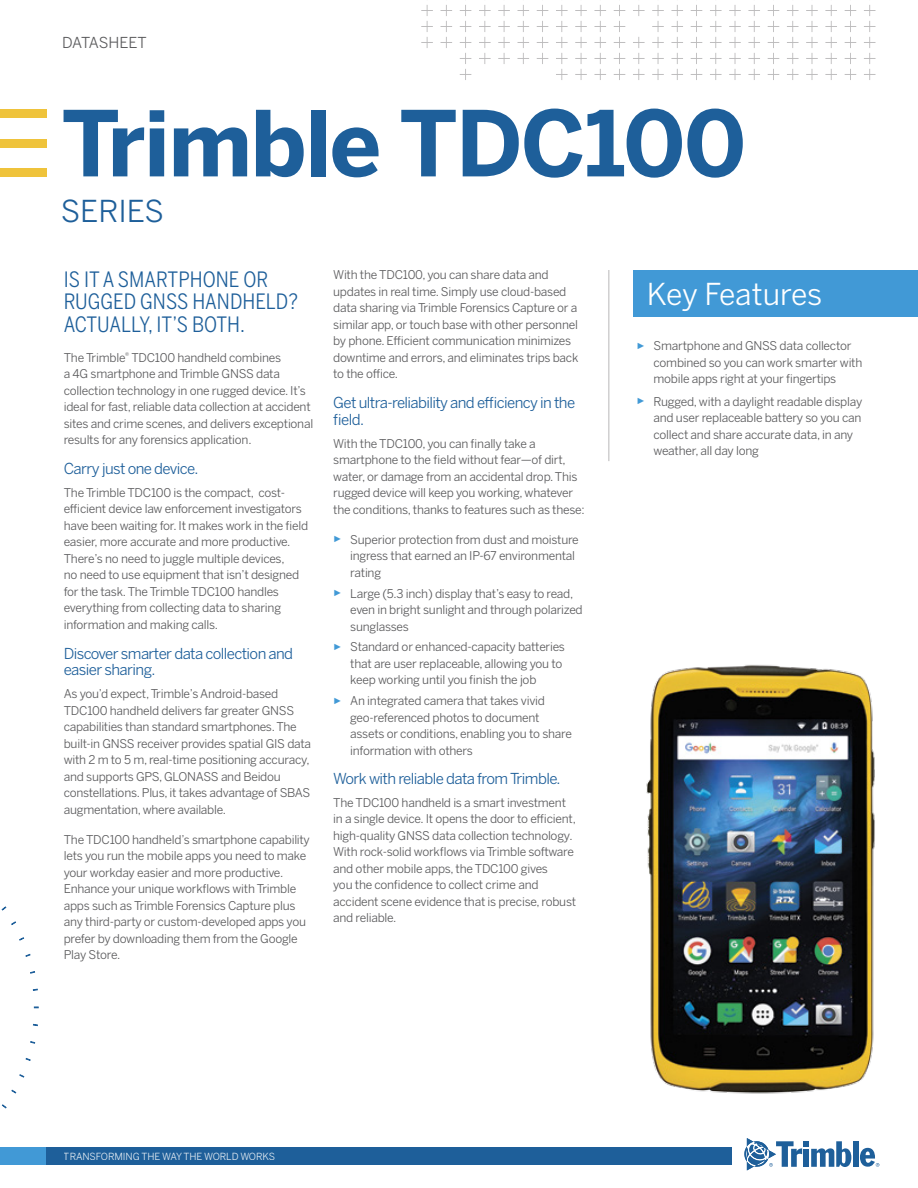
<style>
.page{position:relative;width:918px;height:1188px;background:#fff}
.page>*{position:absolute;margin:0;border:0;box-sizing:border-box;transform-origin:0 0}
.t1{font:700 90px "Benton Sans";letter-spacing:-.02em;color:#1e5f9a}
.t2{font:30px "Benton Sans";letter-spacing:-.01em;color:#fff}
.t3{font:30px "Benton Sans";color:#1e5f9a}
.t4{font:21px/22.5px "Benton Sans Condensed";color:#1e5f9a}
.t5{font:15px/16.5px "Benton Sans";letter-spacing:-.04em;color:#1e5f9a}
.t6{font:15px "Benton Sans";letter-spacing:-.01em;color:#59595b}
.t7{font:12px/16.5px "Benton Sans";letter-spacing:-.02em;color:#59595b}
.t8{font:9.75px "Benton Sans";letter-spacing:-.01em;color:#fff}
.s1{font-family:"Arial";font-size:9px;color:#4199d6}
</style>
<div class="page">
<svg style="left:421px;top:5px;width:455px;height:75px"></svg>
<div style="left:0;top:110px;width:47px;height:8px;background:#efc33b"></div>
<div style="left:0;top:139px;width:47px;height:8px;background:#efc33b"></div>
<div style="left:0;top:168px;width:47px;height:8px;background:#efc33b"></div>
<div style="left:853px;top:1141px;width:5px;height:26px;background:#1e5f9a"></div>
<svg style="left:744px;top:1138px;width:107px;height:32px"></svg>
<svg style="left:860px;top:1148px;width:19px;height:19px"></svg>
<div style="left:0;top:1147px;width:730px;height:18px;background:#4199d6"></div>
<div style="left:47px;top:1147px;width:685px;height:18px;background:#1e5f9a"></div>
<div style="left:633px;top:270px;width:285px;height:47px;background:#4199d6"></div>
<hr style="left:608px;top:270px;width:2px;height:191px;background:#d0cfd0">
<svg style="left:30px;top:1041px;width:5px;height:3px"></svg>
<svg style="left:25px;top:1058px;width:6px;height:3px"></svg>
<svg style="left:19px;top:1074px;width:6px;height:4px"></svg>
<svg style="left:11px;top:1089px;width:6px;height:5px"></svg>
<svg style="left:2px;top:1104px;width:5px;height:5px"></svg>
<svg style="left:1px;top:906px;width:6px;height:5px"></svg>
<svg style="left:11px;top:921px;width:5px;height:4px"></svg>
<svg style="left:19px;top:937px;width:5px;height:4px"></svg>
<svg style="left:25px;top:954px;width:6px;height:3px"></svg>
<svg style="left:30px;top:971px;width:5px;height:3px"></svg>
<svg style="left:33px;top:988px;width:5px;height:3px"></svg>
<img style="left:646px;top:664px;width:229px;height:430px">
<p class="t6" style="left:62px;top:34px;width:86px">DATASHEET</p>
<h1 class="t1" style="left:62px;top:87px;width:686px">Trimble TDC100</h1>
<h2 class="t3" style="left:61px;top:193px;width:105px">SERIES</h2>
<h3 class="t4" style="left:64px;top:268px;width:236px">IS IT A SMARTPHONE OR<br>RUGGED GNSS HANDHELD?<br>ACTUALLY, IT’S BOTH.</h3>
<p class="t7" style="left:64px;top:349px;width:251px">The Trimble<sup>®</sup> TDC100 handheld combines<br>a 4G smartphone and Trimble GNSS data collection technology in one rugged device. It’s ideal for fast, reliable data collection at accident sites and crime scenes, and delivers exceptional results for any forensics application.</p>
<p class="t5" style="left:64px;top:460px;width:136px">Carry just one device.</p>
<p class="t7" style="left:64px;top:484px;width:246px">The Trimble TDC100 is the compact, cost&shy;efficient device law enforcement investigators have been waiting for. It makes work in the field easier, more accurate and more productive.<br>There’s no need to juggle multiple devices,<br>no need to use equipment that isn’t designed for the task. The Trimble TDC100 handles everything from collecting data to sharing information and making calls.</p>
<p class="t5" style="left:64px;top:645px;width:231px">Discover smarter data collection and easier sharing.</p>
<p class="t7" style="left:64px;top:686px;width:249px">As you’d expect, Trimble’s Android-based TDC100 handheld delivers far greater GNSS capabilities than standard smartphones. The built-in GNSS receiver provides spatial GIS data with 2 m to 5 m, real-time positioning accuracy, and supports GPS, GLONASS and Beidou constellations. Plus, it takes advantage of SBAS augmentation, where available.</p>
<p class="t7" style="left:64px;top:831px;width:248px">The TDC100 handheld’s smartphone capability lets you run the mobile apps you need to make your workday easier and more productive.<br>Enhance your unique workflows with Trimble apps such as Trimble Forensics Capture plus any third-party or custom-developed apps you prefer by downloading them from the Google Play Store.</p>
<p class="t7" style="left:333px;top:267px;width:247px">With the TDC100, you can share data and updates in real time. Simply use cloud-based data sharing via Trimble Forensics Capture or a similar app, or touch base with other personnel by phone. Efficient communication minimizes downtime and errors, and eliminates trips back to the office.</p>
<p class="t5" style="left:333px;top:395px;width:244px">Get ultra-reliability and efficiency in the field.</p>
<p class="t7" style="left:333px;top:435px;width:253px">With the TDC100, you can finally take a smartphone to the field without fear—of dirt, water, or damage from an accidental drop. This rugged device will keep you working, whatever the conditions, thanks to features such as these:</p>
<p class="t7" style="left:350px;top:531px;width:230px;text-indent:-17px"><span class="s1">►</span> Superior protection from dust and moisture ingress that earned an IP-67 environmental rating</p>
<p class="t7" style="left:350px;top:585px;width:234px;text-indent:-17px"><span class="s1">►</span> Large (5.3 inch) display that’s easy to read, even in bright sunlight and through polarized sunglasses</p>
<p class="t7" style="left:350px;top:639px;width:216px;text-indent:-17px"><span class="s1">►</span> Standard or enhanced-capacity batteries that are user replaceable, allowing you to keep working until you finish the job</p>
<p class="t7" style="left:350px;top:692px;width:223px;text-indent:-17px"><span class="s1">►</span> An integrated camera that takes vivid geo-referenced photos to document assets or conditions, enabling you to share information with others</p>
<p class="t5" style="left:333px;top:770px;width:229px">Work with reliable data from Trimble.</p>
<p class="t7" style="left:333px;top:794px;width:244px">The TDC100 handheld is a smart investment in a single device. It opens the door to efficient, high-quality GNSS data collection technology.<br>With rock-solid workflows via Trimble software and other mobile apps, the TDC100 gives<br>you the confidence to collect crime and accident scene evidence that is precise, robust and reliable.</p>
<h2 class="t2" style="left:647px;top:276px;width:177px">Key Features</h2>
<p class="t7" style="left:654px;top:338px;width:210px;text-indent:-17px"><span class="s1">►</span> Smartphone and GNSS data collector combined so you can work smarter with mobile apps right at your fingertips</p>
<p class="t7" style="left:654px;top:393px;width:210px;text-indent:-17px"><span class="s1">►</span> Rugged, with a daylight readable display and user replaceable battery so you can collect and share accurate data, in any weather, all day long</p>
<p class="t8" style="left:64px;top:1150px;width:213px">TRANSFORMING THE WAY THE WORLD WORKS</p>
</div>
